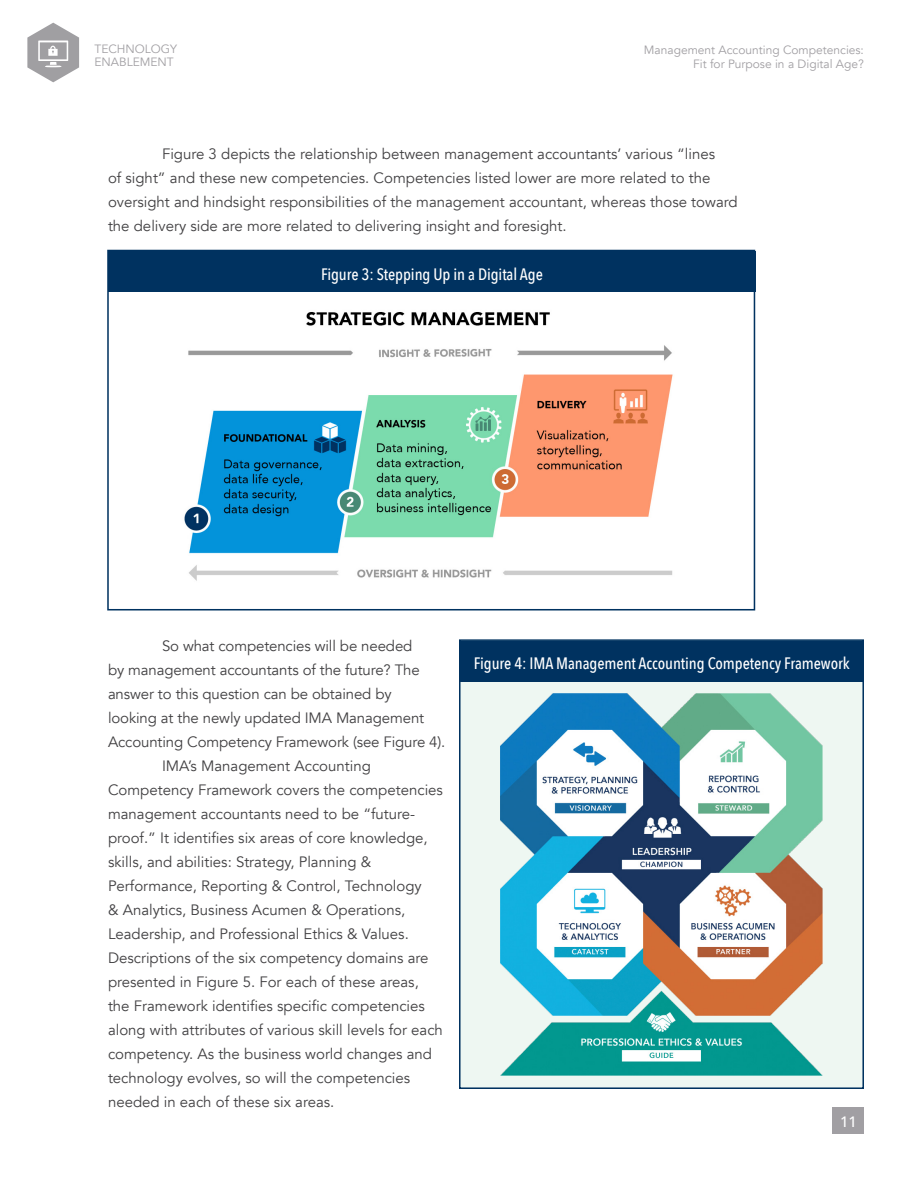
<style>
.page{position:relative;width:918px;height:1188px;background:#fff}
.page>*{position:absolute;margin:0;border:0;box-sizing:border-box;transform-origin:0 0}
.t1{font:500 16.5px "Avenir Next Condensed";letter-spacing:-.005em;color:#fff}
.t2{font:15px/24px "Avenir";color:#414042}
.t3{font:500 15px "Avenir";color:#fff}
.t4{font:12px/13.5px "Avenir";color:#a19fa3}
</style>
<div class="page">
<div style="left:833px;top:1107px;width:31px;height:27px;background:#a19fa3"></div>
<svg style="left:27px;top:23px;width:52px;height:59px"></svg>
<div style="left:107px;top:250px;width:648px;height:360px;background:#fff;border:2px solid #003260"></div>
<div style="left:108px;top:251px;width:648px;height:41px;background:#003260"></div>
<img style="left:184px;top:312px;width:489px;height:269px">
<div style="left:459px;top:639px;width:405px;height:450px;background:#eef7f2;border:2px solid #003260"></div>
<div style="left:460px;top:641px;width:404px;height:40px;background:#003260"></div>
<img style="left:500px;top:693px;width:323px;height:382px">
<p class="t4" style="left:94px;top:42px;width:84px">TECHNOLOGY<br>ENABLEMENT</p>
<p class="t4" style="left:644px;top:43px;width:222px;text-align:right">Management Accounting Competencies:<br>Fit for Purpose in a Digital Age?</p>
<p class="t2" style="left:108px;top:142px;width:631px;text-indent:54px">Figure 3 depicts the relationship between management accountants’ various “lines<br>of sight” and these new competencies. Competencies listed lower are more related to the oversight and hindsight responsibilities of the management accountant, whereas those toward the delivery side are more related to delivering insight and foresight.</p>
<p class="t1" style="left:321px;top:264px;width:223px">Figure 3: Stepping Up in a Digital Age</p>
<p class="t2" style="left:108px;top:634px;width:339px;text-indent:54px">So what competencies will be needed<br>by management accountants of the future? The answer to this question can be obtained by<br>looking at the newly updated IMA Management Accounting Competency Framework (see Figure 4).</p>
<p class="t2" style="left:108px;top:754px;width:337px;text-indent:54px">IMA’s Management Accounting Competency Framework covers the competencies management accountants need to be “future&shy;proof.” It identifies six areas of core knowledge, skills, and abilities: Strategy, Planning &amp; Performance, Reporting &amp; Control, Technology<br>&amp; Analytics, Business Acumen &amp; Operations, Leadership, and Professional Ethics &amp; Values.<br>Descriptions of the six competency domains are presented in Figure 5. For each of these areas, the Framework identifies specific competencies along with attributes of various skill levels for each competency. As the business world changes and technology evolves, so will the competencies needed in each of these six areas.</p>
<p class="t1" style="left:474px;top:654px;width:377px">Figure 4: IMA Management Accounting Competency Framework</p>
<p class="t3" style="left:840px;top:1108px;width:18px">11</p>
</div>
